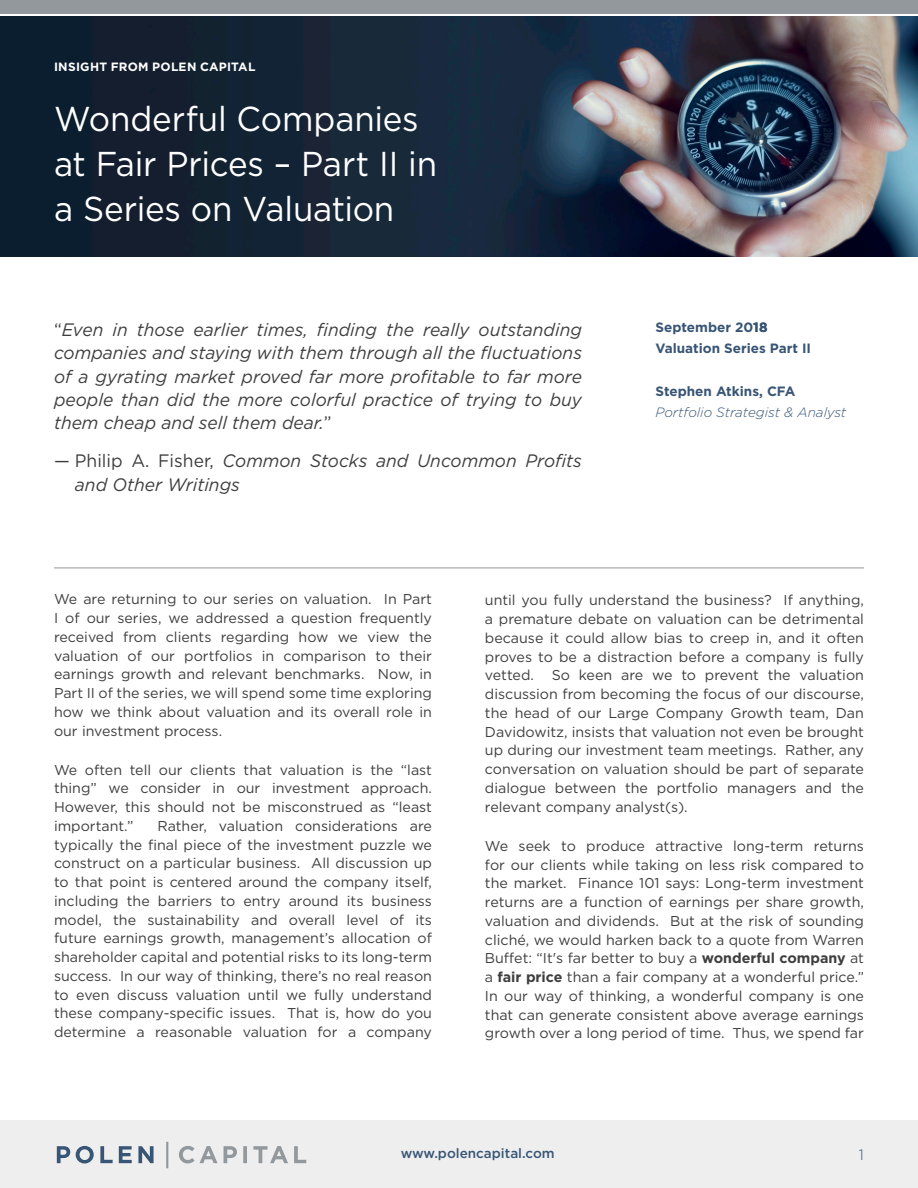
<style>
.page{position:relative;width:918px;height:1188px;background:#fff}
.page>*{position:absolute;margin:0;border:0;box-sizing:border-box;transform-origin:0 0}
.t1{font:34.5px/45px "Gotham";letter-spacing:-.005em;color:#fff;scale:.96 1}
.t2{font:italic 18px/23.2px "Gotham";color:#3e3e3f;text-align:justify}
.t3{font:300 15px "Gotham";color:#385575}
.t4{font:14.25px/18.8px "Gotham";color:#3e3e3f;text-align:justify}
.t5{font:700 13.5px/21px "Gotham";color:#385575}
.t6{font:italic 300 13.5px "Gotham";color:#385575}
.t7{font:500 13.5px "Gotham";color:#385575}
.t8{font:700 12px "Gotham";letter-spacing:.02em;color:#fff}
.s1{font-style:normal}
.s2{font-weight:700}
</style>
<div class="page">
<div style="left:0;top:1120px;width:918px;height:68px;background:#eeeeef"></div>
<svg style="left:57px;top:1146px;width:13px;height:17px"></svg>
<svg style="left:76px;top:1146px;width:18px;height:17px"></svg>
<svg style="left:100px;top:1146px;width:13px;height:17px"></svg>
<svg style="left:119px;top:1146px;width:13px;height:17px"></svg>
<svg style="left:138px;top:1146px;width:16px;height:17px"></svg>
<svg style="left:166px;top:1142px;width:2px;height:26px"></svg>
<svg style="left:179px;top:1146px;width:39px;height:17px"></svg>
<svg style="left:224px;top:1146px;width:13px;height:17px"></svg>
<svg style="left:243px;top:1146px;width:4px;height:17px"></svg>
<svg style="left:253px;top:1146px;width:35px;height:17px"></svg>
<svg style="left:294px;top:1146px;width:12px;height:17px"></svg>
<img style="left:0;top:16px;width:918px;height:241px">
<div style="left:0;top:0;width:918px;height:14px;background:#93989d"></div>
<hr style="left:54px;top:568px;width:810px;height:1px;background:#939598">
<p class="t8" style="left:54px;top:59px;width:203px">INSIGHT FROM POLEN CAPITAL</p>
<p class="t1" style="left:54px;top:96px;width:382px">Wonderful Companies</p>
<p class="t1" style="left:54px;top:141px;width:401px">at Fair Prices – Part II in a Series on Valuation</p>
<p class="t2" style="left:54px;top:318px;width:530px"><span class="s1">“</span>Even in those earlier times, finding the really outstanding companies and staying with them through all the fluctuations of a gyrating market proved far more profitable to far more people than did the more colorful practice of trying to buy them cheap and sell them dear.<span class="s1">”</span></p>
<p class="t2" style="left:75px;top:449px;width:509px;text-indent:-21px"><span class="s1">— Philip A. Fisher,</span> Common Stocks and Uncommon Profits and Other Writings</p>
<p class="t5" style="left:656px;top:317px;width:157px">September 2018<br>Valuation Series Part II</p>
<p class="t5" style="left:656px;top:381px;width:141px">Stephen Atkins, CFA</p>
<p class="t6" style="left:656px;top:404px;width:192px">Portfolio Strategist &amp; Analyst</p>
<p class="t4" style="left:54px;top:590px;width:380px">We are returning to our series on valuation. In Part I of our series, we addressed a question frequently received from clients regarding how we view the valuation of our portfolios in comparison to their earnings growth and relevant benchmarks. Now, in Part II of the series, we will spend some time exploring how we think about valuation and its overall role in our investment process.</p>
<p class="t4" style="left:54px;top:760px;width:380px">We often tell our clients that valuation is the “last thing” we consider in our investment approach.<br>However, this should not be misconstrued as “least important.”</p>
<p class="t4" style="left:54px;top:816px;width:380px;text-indent:103px">Rather, valuation considerations are typically the final piece of the investment puzzle we construct on a particular business. All discussion up to that point is centered around the company itself, including the barriers to entry around its business model, the sustainability and overall level of its future earnings growth, management’s allocation of shareholder capital and potential risks to its long-term success. In our way of thinking, there’s no real reason to even discuss valuation until we fully understand these company-specific issues. That is, how do you determine a reasonable valuation for a company</p>
<p class="t4" style="left:485px;top:591px;width:381px">until you fully understand the business? If anything, a premature debate on valuation can be detrimental because it could allow bias to creep in, and it often proves to be a distraction before a company is fully vetted. So keen are we to prevent the valuation discussion from becoming the focus of our discourse, the head of our Large Company Growth team, Dan Davidowitz, insists that valuation not even be brought up during our investment team meetings. Rather, any conversation on valuation should be part of separate dialogue between the portfolio managers and the relevant company analyst(s).</p>
<p class="t4" style="left:485px;top:836px;width:381px">We seek to produce attractive long-term returns for our clients while taking on less risk compared to the market. Finance 101 says: Long-term investment returns are a function of earnings per share growth, valuation and dividends. But at the risk of sounding cliché, we would harken back to a quote from Warren Buffet: “It's far better to buy a <span class="s2">wonderful company</span> at a <span class="s2">fair price</span> than a fair company at a wonderful price.” In our way of thinking, a wonderful company is one that can generate consistent above average earnings growth over a long period of time. Thus, we spend far</p>
<p class="t7" style="left:401px;top:1145px;width:156px">www.polencapital.com</p>
<p class="t3" style="left:859px;top:1145px;width:7px">1</p>
</div>
